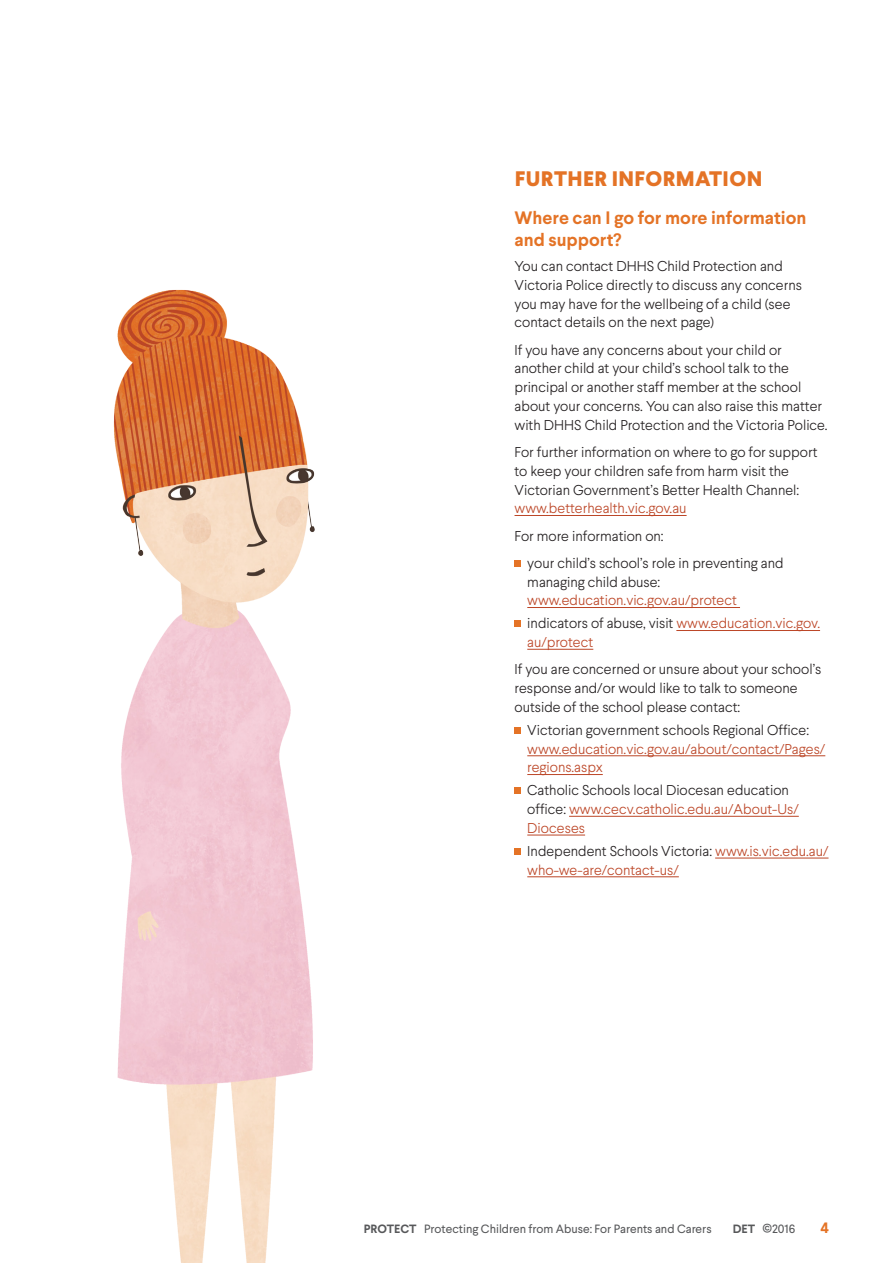
<style>
.page{position:relative;width:893px;height:1263px;background:#fff}
.page>*{position:absolute;margin:0;border:0;box-sizing:border-box;transform-origin:0 0}
.SubheadCAPS_2mm{font:800 21px "Larsseit";letter-spacing:.02em;color:#e47326}
.Subhead_1_5mm{font:700 18px/21.6px "Larsseit";color:#e47326}
.t1{font:700 15px "Larsseit";color:#e47326}
.Body_2mm{font:300 14.25px/18.8px "Larsseit";color:#231f20}
.dot_point{font:300 14.25px/18.8px "Larsseit";color:#231f20}
.dotpoint_last{font:300 14.25px/18.8px "Larsseit";color:#bc4627}
.body_1mm__before_lis{font:300 14.25px/18.8px "Larsseit";color:#231f20}
.dot_point-2{font:300 14.25px/18.8px "Larsseit";color:#bc4627}
.t2{font:12px "Larsseit";color:#57585a}
.s1{color:#bc4627}
.s2{color:#231f20}
.s3{font-weight:700}
.s4{font-size:16.5px}
</style>
<div class="page">
<img style="left:113px;top:289px;width:488px;height:974px">
<hr style="left:514px;top:515px;width:173px;height:1px;background:#bc4627">
<hr style="left:527px;top:607px;width:213px;height:1px;background:#bc4627">
<hr style="left:676px;top:630px;width:144px;height:1px;background:#bc4627">
<hr style="left:527px;top:649px;width:66px;height:1px;background:#bc4627">
<hr style="left:527px;top:755px;width:298px;height:1px;background:#bc4627">
<hr style="left:527px;top:774px;width:76px;height:1px;background:#bc4627">
<hr style="left:569px;top:816px;width:230px;height:1px;background:#bc4627">
<hr style="left:527px;top:835px;width:58px;height:1px;background:#bc4627">
<hr style="left:715px;top:858px;width:113px;height:1px;background:#bc4627">
<hr style="left:527px;top:876px;width:152px;height:1px;background:#bc4627">
<div style="left:514px;top:560px;width:7px;height:6px;background:#e47326"></div>
<div style="left:514px;top:620px;width:7px;height:7px;background:#e47326"></div>
<div style="left:514px;top:727px;width:7px;height:6px;background:#e47326"></div>
<div style="left:514px;top:787px;width:7px;height:7px;background:#e47326"></div>
<div style="left:514px;top:848px;width:7px;height:6px;background:#e47326"></div>
<p class="SubheadCAPS_2mm" style="left:515px;top:165px;width:249px">FURTHER INFORMATION</p>
<p class="Subhead_1_5mm" style="left:514px;top:207px;width:293px">Where can I go for more information and support?</p>
<p class="Body_2mm" style="left:514px;top:257px;width:289px">You can contact DHHS Child Protection and Victoria Police directly to discuss any concerns you may have for the wellbeing of a child (see contact details on the next page)</p>
<p class="Body_2mm" style="left:514px;top:340px;width:314px">If you have any concerns about your child or another child at your child’s school talk to the principal or another staff member at the school about your concerns. You can also raise this matter with DHHS Child Protection and the Victoria Police.</p>
<p class="Body_2mm" style="left:514px;top:442px;width:304px">For further information on where to go for support to keep your children safe from harm visit the Victorian Government’s Better Health Channel: <span class="s1">www.betterhealth.vic.gov.au</span></p>
<p class="Body_2mm" style="left:514px;top:526px;width:151px">For more information on:</p>
<p class="dot_point" style="left:527px;top:553px;width:258px">your child’s school’s role in preventing and managing child abuse: <span class="s1">www.education.vic.gov.au/protect</span></p>
<p class="dotpoint_last" style="left:527px;top:614px;width:294px"><span class="s2">indicators of abuse, visit</span> www.education.vic.gov. au/protect</p>
<p class="body_1mm__before_lis" style="left:514px;top:660px;width:308px">If you are concerned or unsure about your school’s response and/or would like to talk to someone outside of the school please contact:</p>
<p class="dot_point-2" style="left:527px;top:720px;width:300px"><span class="s2">Victorian government schools Regional Office: </span>www.education.vic.gov.au/about/contact/Pages/ regions.aspx</p>
<p class="dot_point" style="left:527px;top:781px;width:273px">Catholic Schools local Diocesan education office: <span class="s1">www.cecv.catholic.edu.au/About-Us/<br>Dioceses</span></p>
<p class="dotpoint_last" style="left:527px;top:841px;width:303px"><span class="s2">Independent Schools Victoria:</span> www.is.vic.edu.au/ who-we-are/contact-us/</p>
<p class="t2" style="left:364px;top:1221px;width:349px"><span class="s3">PROTECT</span> Protecting Children from Abuse: For Parents and Carers</p>
<p class="t2" style="left:733px;top:1221px;width:64px"><span class="s3">DET</span> <span class="s4">©</span>2016</p>
<p class="t1" style="left:821px;top:1218px;width:10px">4</p>
</div>
